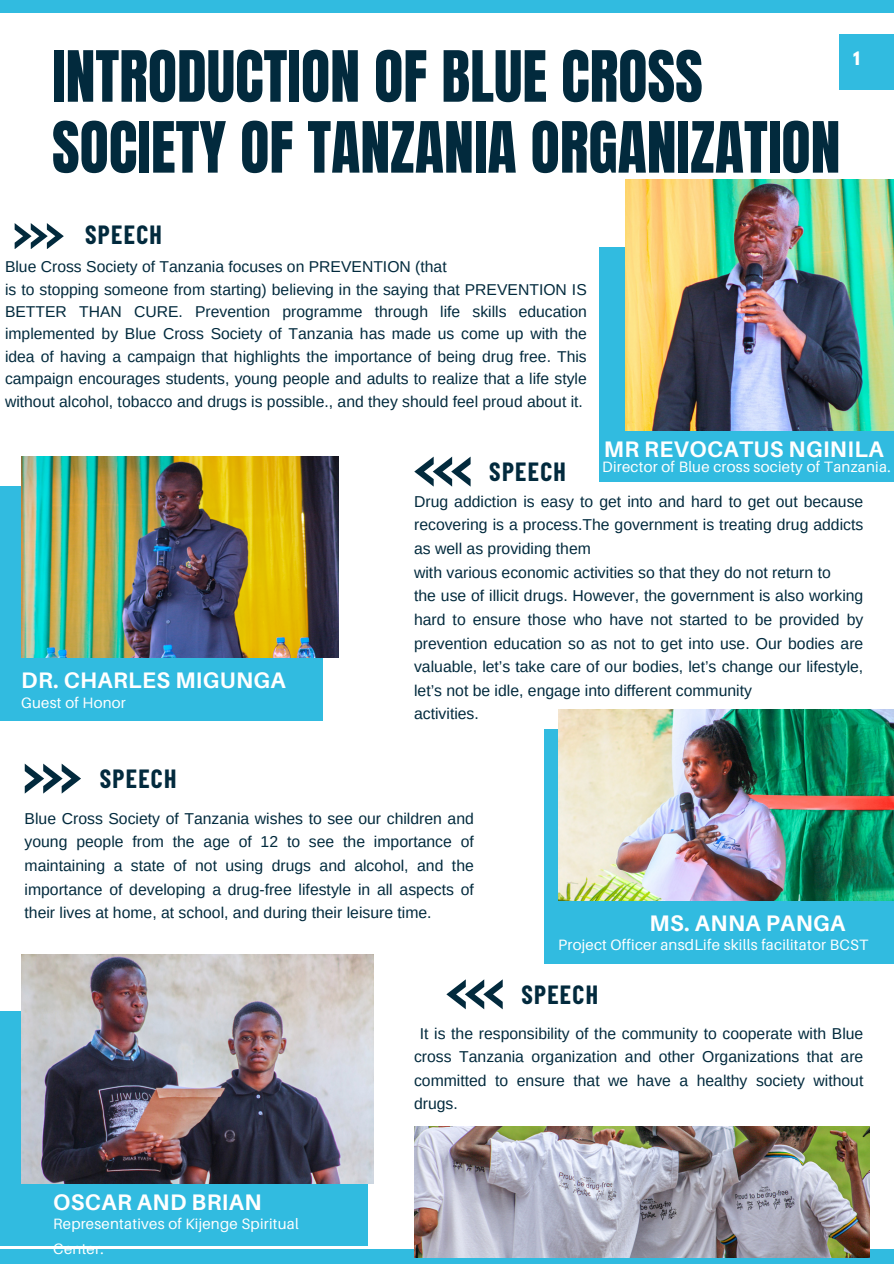
<style>
.page{position:relative;width:894px;height:1264px;background:#fff}
.page>*{position:absolute;margin:0;border:0;box-sizing:border-box;transform-origin:0 0}
.t1{font:60px/70.8px "Anton";color:#022a3d}
.t2{font:700 25.65px "Barlow Condensed";letter-spacing:.05em;color:#022a3d}
.t3{font:700 22.5px "Aileron";letter-spacing:.015em;color:#fff}
.t4{font:700 16.5px "League Spartan";color:#fff}
.t5{font:15.75px/23.7px "Arimo";color:#022a3d;text-align:justify}
.t6{font:15px/24.8px "Aileron";letter-spacing:.015em;color:#fff}
</style>
<div class="page">
<div style="left:544px;top:729px;width:349px;height:234px;background:#31bbe0"></div>
<svg style="left:15px;top:223px;width:49px;height:26px"></svg>
<div style="left:0;top:0;width:893px;height:12px;background:#31bbe0"></div>
<div style="left:0;top:1249px;width:893px;height:14px;background:#31bbe0"></div>
<svg style="left:25px;top:763px;width:56px;height:30px"></svg>
<div style="left:839px;top:34px;width:54px;height:55px;background:#31bbe0"></div>
<div style="left:599px;top:248px;width:294px;height:234px;background:#31bbe0"></div>
<img style="left:625px;top:180px;width:268px;height:250px">
<svg style="left:414px;top:456px;width:56px;height:30px"></svg>
<img style="left:558px;top:709px;width:335px;height:191px">
<div style="left:0;top:486px;width:322px;height:234px;background:#31bbe0"></div>
<img style="left:21px;top:456px;width:317px;height:201px">
<svg style="left:446px;top:979px;width:56px;height:30px"></svg>
<div style="left:0;top:1011px;width:367px;height:234px;background:#31bbe0"></div>
<img style="left:21px;top:954px;width:352px;height:229px">
<img style="left:414px;top:1126px;width:455px;height:131px">
<p class="t1" style="left:52px;top:42px;width:789px">INTRODUCTION OF BLUE CROSS<br>SOCIETY OF TANZANIA ORGANIZATION</p>
<h1 class="t4" style="left:852px;top:51px;width:8px">1</h1>
<p class="t2" style="left:85px;top:219px;width:78px">SPEECH</p>
<h2 class="t5" style="left:5px;top:255px;width:443px">Blue Cross Society of Tanzania focuses on PREVENTION (that</h2>
<p class="t5" style="left:5px;top:278px;width:583px;line-height:22.4px">is to stopping someone from starting) believing in the saying that PREVENTION IS BETTER THAN CURE. Prevention programme through life skills education implemented by Blue Cross Society of Tanzania has made us come up with the idea of having a campaign that highlights the importance of being drug free. This campaign encourages students, young people and adults to realize that a life style without alcohol, tobacco and drugs is possible., and they should feel proud about it.</p>
<p class="t2" style="left:489px;top:455px;width:78px">SPEECH</p>
<p class="t3" style="left:603px;top:435px;width:281px">MR REVOCATUS NGINILA</p>
<h2 class="t6" style="left:602px;top:454px;width:290px">Director of Blue cross society of Tanzania.</h2>
<h3 class="t3" style="left:21px;top:666px;width:266px">DR. CHARLES MIGUNGA</h3>
<p class="t6" style="left:21px;top:689px;width:106px">Guest of Honor</p>
<p class="t2" style="left:100px;top:762px;width:78px">SPEECH</p>
<p class="t5" style="left:414px;top:489px;width:450px">Drug addiction is easy to get into and hard to get out because recovering is a process.The government is treating drug addicts as well as providing them</p>
<p class="t5" style="left:414px;top:560px;width:418px">with various economic activities so that they do not return to</p>
<p class="t5" style="left:414px;top:584px;width:450px">the use of illicit drugs. However, the government is also working hard to ensure those who have not started to be provided by prevention education so as not to get into use. Our bodies are valuable, let’s take care of our bodies, let’s change our lifestyle, let’s not be idle, engage into different community</p>
<p class="t5" style="left:414px;top:702px;width:66px">activities.</p>
<h3 class="t5" style="left:25px;top:806px;width:450px">Blue Cross Society of Tanzania wishes to see our children and young people from the age of 12 to see the importance of maintaining a state of not using drugs and alcohol, and the importance of developing a drug-free lifestyle in all aspects of their lives at home, at school, and during their leisure time.</h3>
<p class="t3" style="left:649px;top:908px;width:197px">MS. ANNA PANGA</p>
<h3 class="t6" style="left:558px;top:932px;width:311px">Project Officer ansdLife skills facilitator BCST</h3>
<p class="t2" style="left:521px;top:978px;width:78px">SPEECH</p>
<p class="t3" style="left:53px;top:1187px;width:210px">OSCAR AND BRIAN</p>
<h2 class="t6" style="left:53px;top:1210px;width:247px">Representatives of Kijenge Spiritual<br>Center.</h2>
<h2 class="t5" style="left:414px;top:1021px;width:450px;text-indent:6px">It is the responsibility of the community to cooperate with Blue cross Tanzania organization and other Organizations that are committed to ensure that we have a healthy society without drugs.</h2>
</div>
